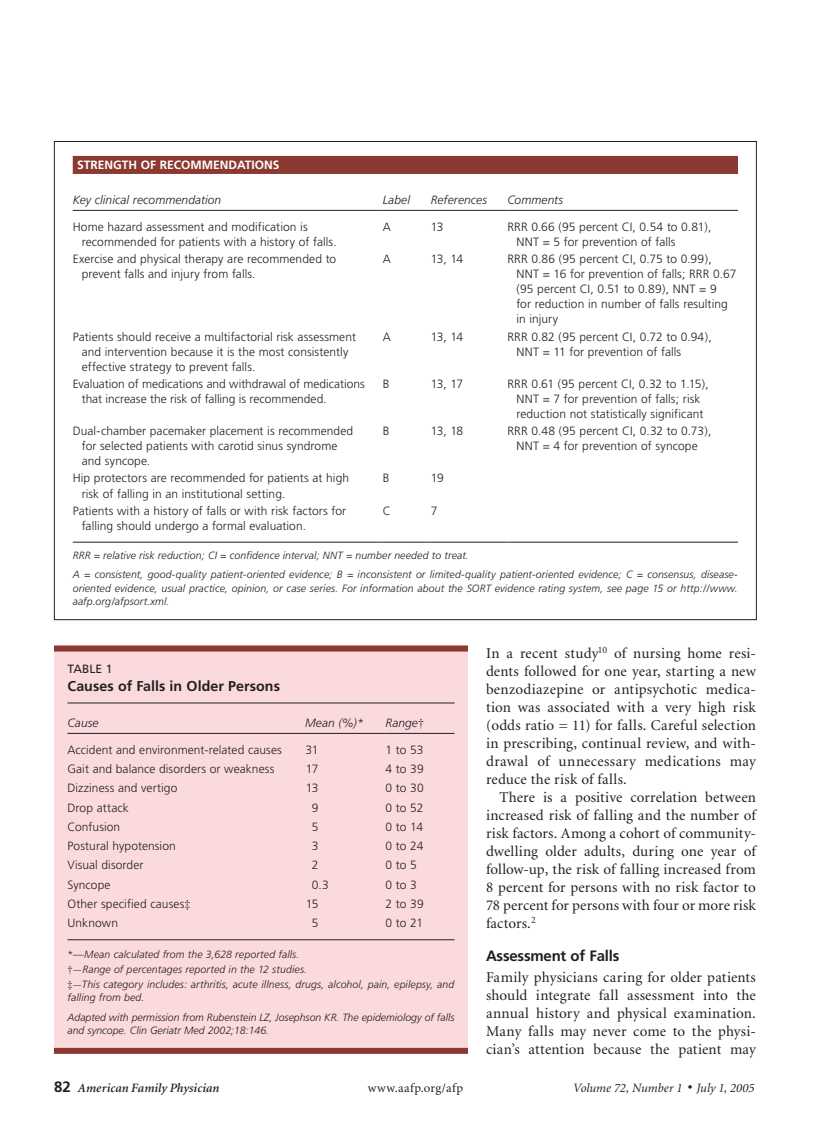
<style>
.page{position:relative;width:837px;height:1135px;background:#fff}
.page>*{position:absolute;margin:0;border:0;box-sizing:border-box;transform-origin:0 0}
.t1{font:15px/18px "Minion";letter-spacing:.01em;color:#231f20;text-align:justify}
.t2{font:700 15px "Frutiger";color:#231f20}
.t3{font:700 14.25px "Frutiger";color:#231f20}
.t4{font:italic 12.75px "Minion";color:#231f20}
.t5{font:italic 600 12.75px "Minion";letter-spacing:.01em;color:#231f20}
.t6{font:12.75px "Minion";letter-spacing:.03em;color:#231f20}
.t7{font:300 12px/15px "Frutiger";letter-spacing:.005em;color:#231f20}
.t8{font:italic 300 12px "Frutiger";letter-spacing:.005em;color:#231f20}
.t9{font:700 12px "Frutiger";color:#fff}
.t10{font:12px "Frutiger";color:#231f20}
.t11{font:italic 300 10.5px/19.5px "Frutiger";letter-spacing:.01em;color:#231f20}
.s1{font-family:"Times";font-weight:400;font-style:normal}
.s2{font-family:"Times";font-weight:400}
.s3{font-style:normal}
.s4{font-family:"Frutiger";font-weight:700;font-style:normal;font-size:15px}
</style>
<div class="page">
<div style="left:73px;top:156px;width:665px;height:18px;background:#8c3a31"></div>
<hr style="left:73px;top:210px;width:310px;height:1px;background:#231f20">
<hr style="left:383px;top:210px;width:48px;height:1px;background:#231f20">
<hr style="left:431px;top:210px;width:76px;height:1px;background:#231f20">
<hr style="left:507px;top:210px;width:231px;height:1px;background:#231f20">
<hr style="left:73px;top:541px;width:310px;height:1px;background:#231f20">
<hr style="left:383px;top:541px;width:48px;height:1px;background:#231f20">
<hr style="left:431px;top:541px;width:76px;height:1px;background:#231f20">
<hr style="left:507px;top:541px;width:231px;height:1px;background:#231f20">
<div style="left:54px;top:645px;width:414px;height:408px;background:#fbdade"></div>
<div style="left:54px;top:645px;width:414px;height:6px;background:#8c3a31"></div>
<hr style="left:68px;top:702px;width:386px;height:1px;background:#231f20">
<hr style="left:68px;top:732px;width:237px;height:1px;background:#231f20">
<hr style="left:305px;top:732px;width:81px;height:1px;background:#231f20">
<hr style="left:386px;top:732px;width:68px;height:1px;background:#231f20">
<hr style="left:68px;top:939px;width:237px;height:1px;background:#231f20">
<hr style="left:305px;top:939px;width:81px;height:1px;background:#231f20">
<hr style="left:386px;top:939px;width:68px;height:1px;background:#231f20">
<div style="left:54px;top:1047px;width:414px;height:6px;background:#8c3a31"></div>
<p class="t9" style="left:77px;top:158px;width:204px">Strength of Recommendations</p>
<p class="t8" style="left:73px;top:193px;width:150px">Key clinical recommendation</p>
<p class="t8" style="left:383px;top:193px;width:29px">Label</p>
<p class="t8" style="left:431px;top:193px;width:58px">References</p>
<p class="t8" style="left:507px;top:193px;width:57px">Comments</p>
<p class="t7" style="left:82px;top:219px;width:256px;text-indent:-9px">Home hazard assessment and modification is recommended for patients with a history of falls.</p>
<p class="t7" style="left:383px;top:219px;width:10px">A</p>
<p class="t7" style="left:431px;top:219px;width:14px">13</p>
<p class="t7" style="left:516px;top:219px;width:197px;text-indent:-9px">RRR 0.66 (95 percent CI, 0.54 to 0.81),<br>NNT = 5 for prevention of falls</p>
<p class="t7" style="left:82px;top:252px;width:256px;text-indent:-9px">Exercise and physical therapy are recommended to prevent falls and injury from falls.</p>
<p class="t7" style="left:383px;top:252px;width:10px">A</p>
<p class="t7" style="left:431px;top:252px;width:34px">13, 14</p>
<p class="t7" style="left:516px;top:252px;width:222px;text-indent:-9px">RRR 0.86 (95 percent CI, 0.75 to 0.99), NNT = 16 for prevention of falls; RRR 0.67 (95 percent CI, 0.51 to 0.89), NNT = 9<br>for reduction in number of falls resulting in injury</p>
<p class="t7" style="left:82px;top:329px;width:276px;text-indent:-9px">Patients should receive a multifactorial risk assessment and intervention because it is the most consistently effective strategy to prevent falls.</p>
<p class="t7" style="left:383px;top:329px;width:10px">A</p>
<p class="t7" style="left:431px;top:329px;width:34px">13, 14</p>
<p class="t7" style="left:516px;top:329px;width:197px;text-indent:-9px">RRR 0.82 (95 percent CI, 0.72 to 0.94),<br>NNT = 11 for prevention of falls</p>
<p class="t7" style="left:82px;top:376px;width:284px;text-indent:-9px">Evaluation of medications and withdrawal of medications that increase the risk of falling is recommended.</p>
<p class="t7" style="left:383px;top:376px;width:8px">B</p>
<p class="t7" style="left:431px;top:376px;width:34px">13, 17</p>
<p class="t7" style="left:507px;top:376px;width:203px;text-align:center">RRR 0.61 (95 percent CI, 0.32 to 1.15),<br>NNT = 7 for prevention of falls; risk reduction not statistically significant</p>
<p class="t7" style="left:82px;top:423px;width:273px;text-indent:-9px">Dual-chamber pacemaker placement is recommended for selected patients with carotid sinus syndrome and syncope.</p>
<p class="t7" style="left:383px;top:423px;width:8px">B</p>
<p class="t7" style="left:431px;top:423px;width:34px">13, 18</p>
<p class="t7" style="left:507px;top:423px;width:206px;text-align:center">RRR 0.48 (95 percent CI, 0.32 to 0.73),<br>NNT = 4 for prevention of syncope</p>
<p class="t7" style="left:82px;top:471px;width:269px;text-indent:-9px">Hip protectors are recommended for patients at high risk of falling in an institutional setting.</p>
<p class="t7" style="left:383px;top:471px;width:8px">B</p>
<p class="t7" style="left:431px;top:471px;width:14px">19</p>
<p class="t7" style="left:82px;top:503px;width:266px;text-indent:-9px">Patients with a history of falls or with risk factors for falling should undergo a formal evaluation.</p>
<p class="t7" style="left:383px;top:503px;width:10px">C</p>
<p class="t7" style="left:431px;top:503px;width:8px">7</p>
<p class="t11" style="left:73px;top:545px;width:667px">RRR = relative risk reduction; CI = confidence interval; NNT = number needed to treat.<br>A = consistent, good-quality patient-oriented evidence; B = inconsistent or limited-quality patient-oriented evidence; C = consensus, disease-</p>
<p class="t11" style="left:73px;top:581px;width:667px;line-height:13.5px">oriented evidence, usual practice, opinion, or case series. For information about the SORT evidence rating system, see page 15 or http://www. aafp.org/afpsort.xml.</p>
<p class="t10" style="left:68px;top:661px;width:47px">Tabl e 1</p>
<p class="t3" style="left:68px;top:677px;width:214px">Causes of Falls in Older Persons</p>
<p class="t8" style="left:68px;top:715px;width:32px">Cause</p>
<p class="t8" style="left:305px;top:715px;width:60px">Mean (%)*</p>
<p class="t8" style="left:386px;top:715px;width:40px">Range<span class="s1">†</span></p>
<p class="t7" style="left:68px;top:742px;width:216px">Accident and environment-related causes</p>
<p class="t7" style="left:306px;top:742px;width:14px">31</p>
<p class="t7" style="left:386px;top:742px;width:39px">1 to 53</p>
<p class="t7" style="left:68px;top:761px;width:208px">Gait and balance disorders or weakness</p>
<p class="t7" style="left:306px;top:761px;width:14px">17</p>
<p class="t7" style="left:386px;top:761px;width:40px">4 to 39</p>
<p class="t7" style="left:68px;top:780px;width:111px">Dizziness and vertigo</p>
<p class="t7" style="left:306px;top:780px;width:14px">13</p>
<p class="t7" style="left:386px;top:780px;width:40px">0 to 30</p>
<p class="t7" style="left:68px;top:800px;width:63px">Drop attack</p>
<p class="t7" style="left:312px;top:800px;width:8px">9</p>
<p class="t7" style="left:386px;top:800px;width:39px">0 to 52</p>
<p class="t7" style="left:68px;top:819px;width:54px">Confusion</p>
<p class="t7" style="left:312px;top:819px;width:8px">5</p>
<p class="t7" style="left:386px;top:819px;width:39px">0 to 14</p>
<p class="t7" style="left:68px;top:838px;width:110px">Postural hypotension</p>
<p class="t7" style="left:312px;top:838px;width:8px">3</p>
<p class="t7" style="left:386px;top:838px;width:39px">0 to 24</p>
<p class="t7" style="left:68px;top:857px;width:78px">Visual disorder</p>
<p class="t7" style="left:312px;top:857px;width:8px">2</p>
<p class="t7" style="left:386px;top:857px;width:33px">0 to 5</p>
<p class="t7" style="left:68px;top:876px;width:45px">Syncope</p>
<p class="t7" style="left:312px;top:876px;width:18px">0.3</p>
<p class="t7" style="left:386px;top:876px;width:33px">0 to 3</p>
<p class="t7" style="left:68px;top:896px;width:125px">Other specified causes<span class="s2">‡</span></p>
<p class="t7" style="left:306px;top:896px;width:14px">15</p>
<p class="t7" style="left:386px;top:896px;width:40px">2 to 39</p>
<p class="t7" style="left:68px;top:915px;width:52px">Unknown</p>
<p class="t7" style="left:312px;top:915px;width:8px">5</p>
<p class="t7" style="left:386px;top:915px;width:39px">0 to 21</p>
<p class="t11" style="left:68px;top:946px;width:388px;line-height:15px"><span class="s3">*—</span>Mean calculated from the 3,628 reported falls.<br><span class="s1">†—</span>Range of percentages reported in the 12 studies.<br><span class="s1">‡—</span>This category includes: arthritis, acute illness, drugs, alcohol, pain, epilepsy, and</p>
<p class="t11" style="left:68px;top:987px;width:388px">falling from bed.<br>Adapted with permission from Rubenstein LZ, Josephson KR. The epidemiology of falls</p>
<p class="t11" style="left:68px;top:1020px;width:203px">and syncope. Clin Geriatr Med 2002;18:146.</p>
<p class="t1" style="left:486px;top:644px;width:272px">In a recent study<sup>10</sup> of nursing home resi&shy;dents followed for one year, starting a new benzodiazepine or antipsychotic medica&shy;tion was associated with a very high risk (odds ratio = 11) for falls. Careful selection in prescribing, continual review, and with&shy;drawal of unnecessary medications may reduce the risk of falls.</p>
<p class="t1" style="left:486px;top:788px;width:272px;text-indent:14px">There is a positive correlation between increased risk of falling and the number of risk factors. Among a cohort of community&shy;dwelling older adults, during one year of follow-up, the risk of falling increased from 8 percent for persons with no risk factor to 78 percent for persons with four or more risk factors.<sup>2</sup></p>
<p class="t2" style="left:486px;top:946px;width:135px">Assessment of Falls</p>
<p class="t1" style="left:486px;top:968px;width:272px">Family physicians caring for older patients should integrate fall assessment into the annual history and physical examination.<br>Many falls may never come to the physi&shy;cian’s attention because the patient may</p>
<p class="t5" style="left:54px;top:1080px;width:167px"><span class="s4">82</span> American Family Physician</p>
<p class="t6" style="left:368px;top:1080px;width:97px">www.aafp.org/afp</p>
<p class="t4" style="left:573px;top:1080px;width:183px">Volume 72, Number 1 ◆ July 1, 2005</p>
</div>
